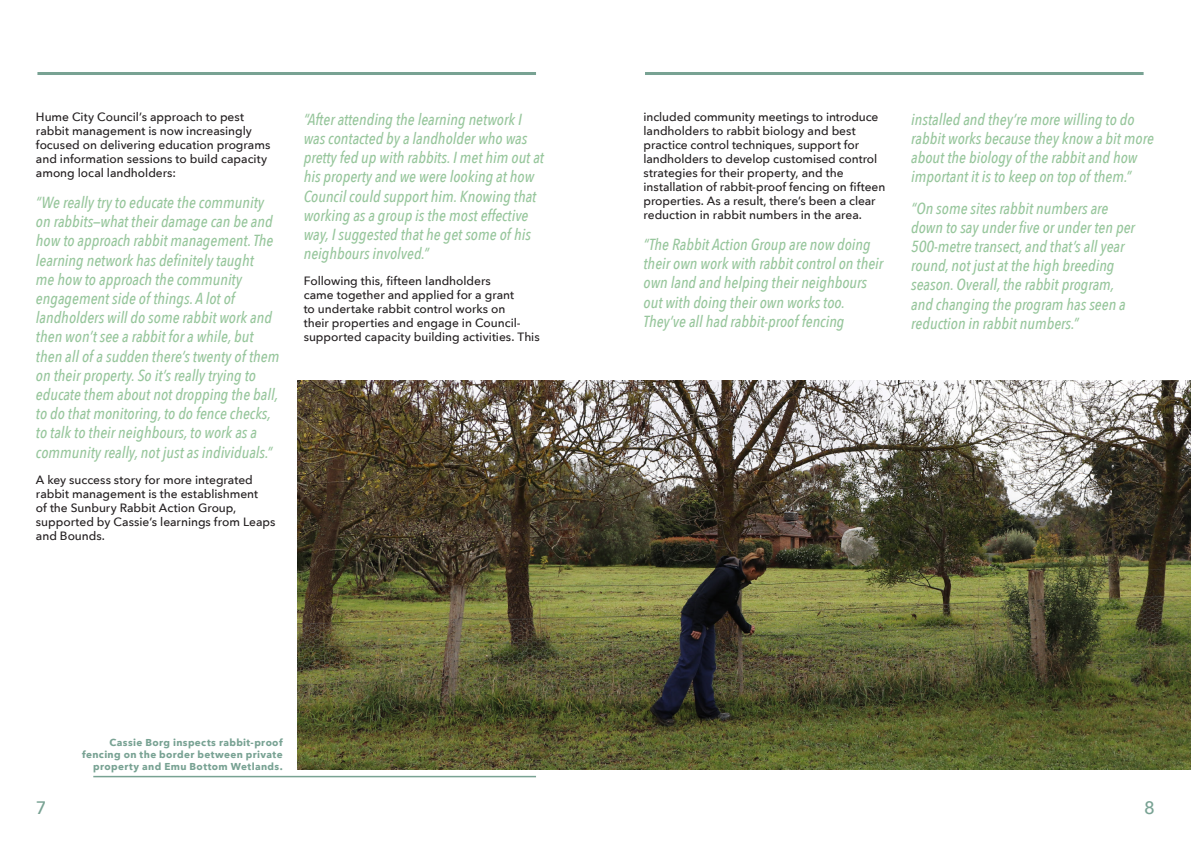
<style>
.page{position:relative;width:1191px;height:842px;background:#fff}
.page>*{position:absolute;margin:0;border:0;box-sizing:border-box;transform-origin:0 0}
.Page_Number_L{font:500 18px "Avenir Next";color:#78a293}
.Page_Number_R{font:500 18px "Avenir Next";color:#78a293}
.t1{font:italic 500 16px/19.2px "Avenir Next Condensed";color:#97c69c}
.Body{font:500 12px/14px "Avenir Next";letter-spacing:-.005em;color:#231f20}
.Note_A_Large{font:700 10px/12px "Avenir Next";letter-spacing:.035em;color:#78a293;text-align:right}
</style>
<div class="page">
<hr style="left:37px;top:72px;width:499px;height:3px;background:#78a293">
<img style="left:298px;top:380px;width:893px;height:390px">
<hr style="left:645px;top:72px;width:498px;height:3px;background:#78a293">
<hr style="left:93px;top:776px;width:443px;height:1px;background:#78a293">
<p class="Body" style="left:36px;top:109px;width:236px">Hume City Council’s approach to pest rabbit management is now increasingly focused on delivering education programs and information sessions to build capacity among local landholders:</p>
<p class="t1" style="left:36px;top:193px;width:245px">“We really try to educate the community on rabbits—what their damage can be and how to approach rabbit management. The learning network has definitely taught<br>me how to approach the community engagement side of things. A lot of landholders will do some rabbit work and then won’t see a rabbit for a while, but then all of a sudden there’s twenty of them on their property. So it’s really trying to educate them about not dropping the ball, to do that monitoring, to do fence checks, to talk to their neighbours, to work as a community really, not just as individuals.”</p>
<p class="Body" style="left:36px;top:472px;width:241px">A key success story for more integrated rabbit management is the establishment<br>of the Sunbury Rabbit Action Group, supported by Cassie’s learnings from Leaps and Bounds.</p>
<p class="t1" style="left:304px;top:109px;width:242px">“After attending the learning network I was contacted by a landholder who was pretty fed up with rabbits. I met him out at his property and we were looking at how Council could support him. Knowing that working as a group is the most effective way, I suggested that he get some of his neighbours involved.”</p>
<p class="Body" style="left:304px;top:274px;width:237px">Following this, fifteen landholders<br>came together and applied for a grant<br>to undertake rabbit control works on<br>their properties and engage in Council&shy;supported capacity building activities. This</p>
<p class="Note_A_Large" style="left:82px;top:737px;width:202px">Cassie Borg inspects rabbit-proof fencing on the border between private property and Emu Bottom Wetlands.</p>
<p class="Body" style="left:643px;top:109px;width:243px">included community meetings to introduce landholders to rabbit biology and best practice control techniques, support for landholders to develop customised control strategies for their property, and the installation of rabbit-proof fencing on fifteen properties. As a result, there’s been a clear reduction in rabbit numbers in the area.</p>
<p class="t1" style="left:643px;top:235px;width:241px">“The Rabbit Action Group are now doing their own work with rabbit control on their own land and helping their neighbours out with doing their own works too.<br>They’ve all had rabbit-proof fencing</p>
<p class="t1" style="left:911px;top:109px;width:244px">installed and they’re more willing to do rabbit works because they know a bit more about the biology of the rabbit and how important it is to keep on top of them.”</p>
<p class="t1" style="left:911px;top:198px;width:225px">“On some sites rabbit numbers are down to say under five or under ten per 500-metre transect, and that’s all year round, not just at the high breeding season. Overall, the rabbit program, and changing the program has seen a reduction in rabbit numbers.”</p>
<p class="Page_Number_L" style="left:36px;top:792px;width:12px">7</p>
<p class="Page_Number_R" style="left:1144px;top:792px;width:12px">8</p>
</div>
